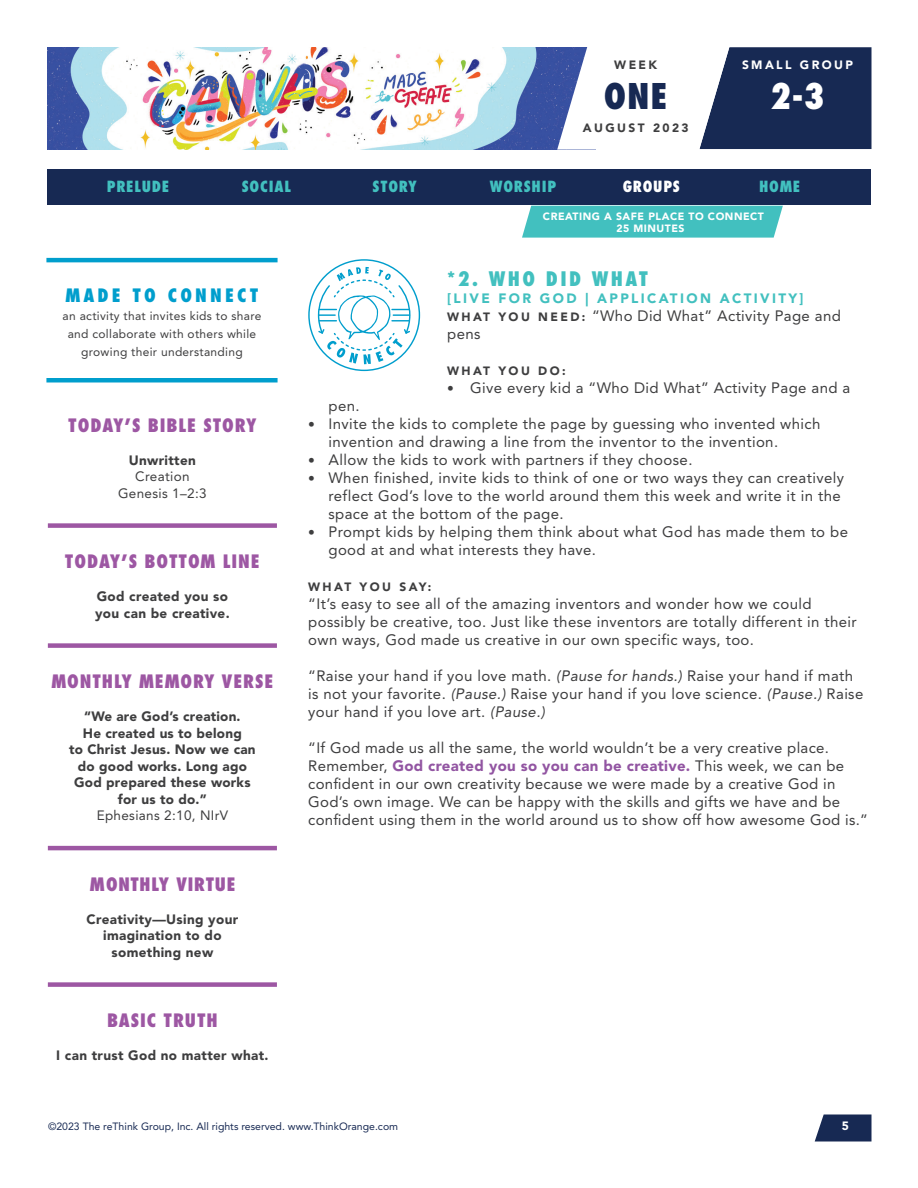
<style>
.page{position:relative;width:918px;height:1188px;background:#fff}
.page>*{position:absolute;margin:0;border:0;box-sizing:border-box;transform-origin:0 0}
.t1{font:800 condensed 34.5px "Futura Std";color:#fff}
.t2{font:800 condensed 34.5px "Futura Std";color:#172953}
.t3{font:800 condensed 19.5px "Futura Std";letter-spacing:.125em;color:#42c0bf}
.t4{font:800 condensed 18px "Futura Std";letter-spacing:.05em;color:#9d57a3}
.t5{font:800 condensed 18px "Futura";letter-spacing:.05em;color:#9d57a3}
.t6{font:800 condensed 18px "Futura Std";letter-spacing:.175em;color:#009ecd}
.t7{font:15px/18px "Avenir LT Std";letter-spacing:.025em;color:#3e3e3f}
.t8{font:800 condensed 15px "Futura Std";letter-spacing:.05em;color:#42c0bf}
.t9{font:800 condensed 15px "Futura Std";letter-spacing:.05em;color:#fff}
.t10{font:900 13.5px/16.5px "Avenir LT Std";letter-spacing:.025em;color:#3e3e3f;text-align:center}
.t11{font:13.5px/16.5px "Avenir LT Std";letter-spacing:.025em;color:#3e3e3f;text-align:center}
.t12{font:900 13.5px "Avenir LT Std";letter-spacing:.175em;color:#42c0bf}
.t13{font:12px/18px "Avenir LT Std";letter-spacing:.025em;color:#3e3e3f;text-align:center}
.t14{font:900 12px "Avenir LT Std";letter-spacing:.2em;color:#3e3e3f}
.t15{font:900 12px "Avenir LT Std";letter-spacing:.2em;color:#fff}
.t16{font:10.5px "Avenir LT Std";color:#172953}
.t17{font:900 10.5px/12px "Avenir LT Std";letter-spacing:.05em;color:#fff;text-align:center}
.s1{font-weight:900;font-size:12px}
.s2{font-family:"Avenir";font-size:13.5px}
.s3{font-style:italic}
.s4{font-weight:900;color:#9255a2}
</style>
<div class="page">
<img style="left:47px;top:47px;width:510px;height:102px">
<svg style="left:815px;top:1114px;width:57px;height:28px;background:#314166"></svg>
<svg style="left:557px;top:47px;width:315px;height:103px"></svg>
<div style="left:48px;top:523px;width:229px;height:5px;background:#9d57a3"></div>
<div style="left:48px;top:643px;width:229px;height:5px;background:#9d57a3"></div>
<hr style="left:48px;top:846px;width:229px;height:4px;background:#9d57a3">
<div style="left:48px;top:982px;width:229px;height:5px;background:#9d57a3"></div>
<hr style="left:46px;top:378px;width:232px;height:4px;background:#009ecd">
<hr style="left:46px;top:258px;width:232px;height:4px;background:#009ecd">
<svg style="left:308px;top:259px;width:112px;height:112px"></svg>
<div style="left:522px;top:206px;width:261px;height:32px;background:#42c0bf"></div>
<div style="left:47px;top:170px;width:824px;height:36px;background:#172953"></div>
<p class="t14" style="left:614px;top:58px;width:44px">WEEK</p>
<h1 class="t2" style="left:604px;top:75px;width:65px">ONE</h1>
<p class="t14" style="left:583px;top:121px;width:107px">AUGUST 2023</p>
<p class="t15" style="left:742px;top:58px;width:113px">SMALL GROUP</p>
<h1 class="t1" style="left:770px;top:75px;width:56px">2-3</h1>
<p class="t8" style="left:107px;top:177px;width:64px">PRELUDE</p>
<p class="t8" style="left:242px;top:177px;width:51px">SOCIAL</p>
<p class="t8" style="left:373px;top:177px;width:46px">STORY</p>
<p class="t8" style="left:490px;top:177px;width:68px">WORSHIP</p>
<p class="t9" style="left:623px;top:177px;width:59px">GROUPS</p>
<p class="t8" style="left:759px;top:177px;width:43px">HOME</p>
<p class="t6" style="left:65px;top:284px;width:195px">MADE TO CONNECT</p>
<p class="t13" style="left:63px;top:306px;width:200px">an activity that invites kids to share and collaborate with others while growing their understanding</p>
<p class="t4" style="left:68px;top:414px;width:190px">TODAY’S BIBLE STORY</p>
<p class="t10" style="left:129px;top:452px;width:69px">Unwritten</p>
<p class="t11" style="left:118px;top:469px;width:90px">Creation<br>Genesis 1–2:3</p>
<p class="t4" style="left:65px;top:550px;width:196px">TODAY’S BOTTOM LINE</p>
<p class="t10" style="left:95px;top:588px;width:136px;text-align:left">God created you so you can be creative.</p>
<p class="t4" style="left:51px;top:670px;width:224px">MONTHLY MEMORY VERSE</p>
<p class="t10" style="left:69px;top:708px;width:188px">“We are God’s creation.<br>He created us to belong<br>to Christ Jesus. Now we can do good works. Long ago<br>God prepared these works for us to do.”</p>
<p class="t11" style="left:97px;top:808px;width:133px">Ephesians 2:10, NIrV</p>
<p class="t5" style="left:90px;top:872px;width:147px">MONTHLY VIRTUE</p>
<p class="t10" style="left:87px;top:911px;width:153px">Creativity—Using your imagination to do something new</p>
<p class="t4" style="left:107px;top:1009px;width:112px">BASIC TRUTH</p>
<p class="t10" style="left:56px;top:1047px;width:214px">I can trust God no matter what.</p>
<p class="t17" style="left:543px;top:210px;width:223px">CREATING A SAFE PLACE TO CONNECT<br>25 MINUTES</p>
<h2 class="t3" style="left:447px;top:267px;width:202px">*2. WHO DID WHAT</h2>
<p class="t12" style="left:447px;top:290px;width:358px">[LIVE FOR GOD | APPLICATION ACTIVITY]</p>
<p class="t7" style="left:447px;top:307px;width:395px"><span class="s1">W H AT Y O U N E E D :</span> “Who Did What” Activity Page and pens</p>
<p class="t14" style="left:447px;top:363px;width:120px">WHAT YOU DO:</p>
<p class="t7" style="left:447px;top:379px;width:405px"><span class="s2">•</span> Give every kid a “Who Did What” Activity Page and a</p>
<p class="t7" style="left:328px;top:397px;width:33px">pen.</p>
<p class="t7" style="left:328px;top:415px;width:493px;text-indent:-20px"><span class="s2">•</span> Invite the kids to complete the page by guessing who invented which invention and drawing a line from the inventor to the invention.</p>
<p class="t7" style="left:308px;top:451px;width:386px"><span class="s2">•</span> Allow the kids to work with partners if they choose.</p>
<p class="t7" style="left:328px;top:469px;width:517px;text-indent:-20px"><span class="s2">•</span> When finished, invite kids to think of one or two ways they can creatively reflect God’s love to the world around them this week and write it in the space at the bottom of the page.</p>
<p class="t7" style="left:328px;top:523px;width:521px;text-indent:-20px"><span class="s2">•</span> Prompt kids by helping them think about what God has made them to be good at and what interests they have.</p>
<p class="t14" style="left:308px;top:579px;width:125px">WHAT YOU SAY:</p>
<p class="t7" style="left:308px;top:595px;width:550px">“It’s easy to see all of the amazing inventors and wonder how we could possibly be creative, too. Just like these inventors are totally different in their own ways, God made us creative in our own specific ways, too.</p>
<p class="t7" style="left:308px;top:667px;width:557px">“Raise your hand if you love math. <span class="s3">(Pause for hands.)</span> Raise your hand if math is not your favorite. <span class="s3">(Pause.)</span> Raise your hand if you love science. <span class="s3">(Pause.)</span> Raise your hand if you love art. <span class="s3">(Pause.)</span></p>
<p class="t7" style="left:308px;top:739px;width:561px">“If God made us all the same, the world wouldn’t be a very creative place.<br>Remember, <span class="s4">God created you so you can be creative.</span> This week, we can be confident in our own creativity because we were made by a creative God in God’s own image. We can be happy with the skills and gifts we have and be confident using them in the world around us to show off how awesome God is.”</p>
<p class="t16" style="left:48px;top:1120px;width:352px">©2023 The reThink Group, Inc. All rights reserved. www.ThinkOrange.com</p>
<p class="t15" style="left:842px;top:1118px;width:9px">5</p>
</div>
